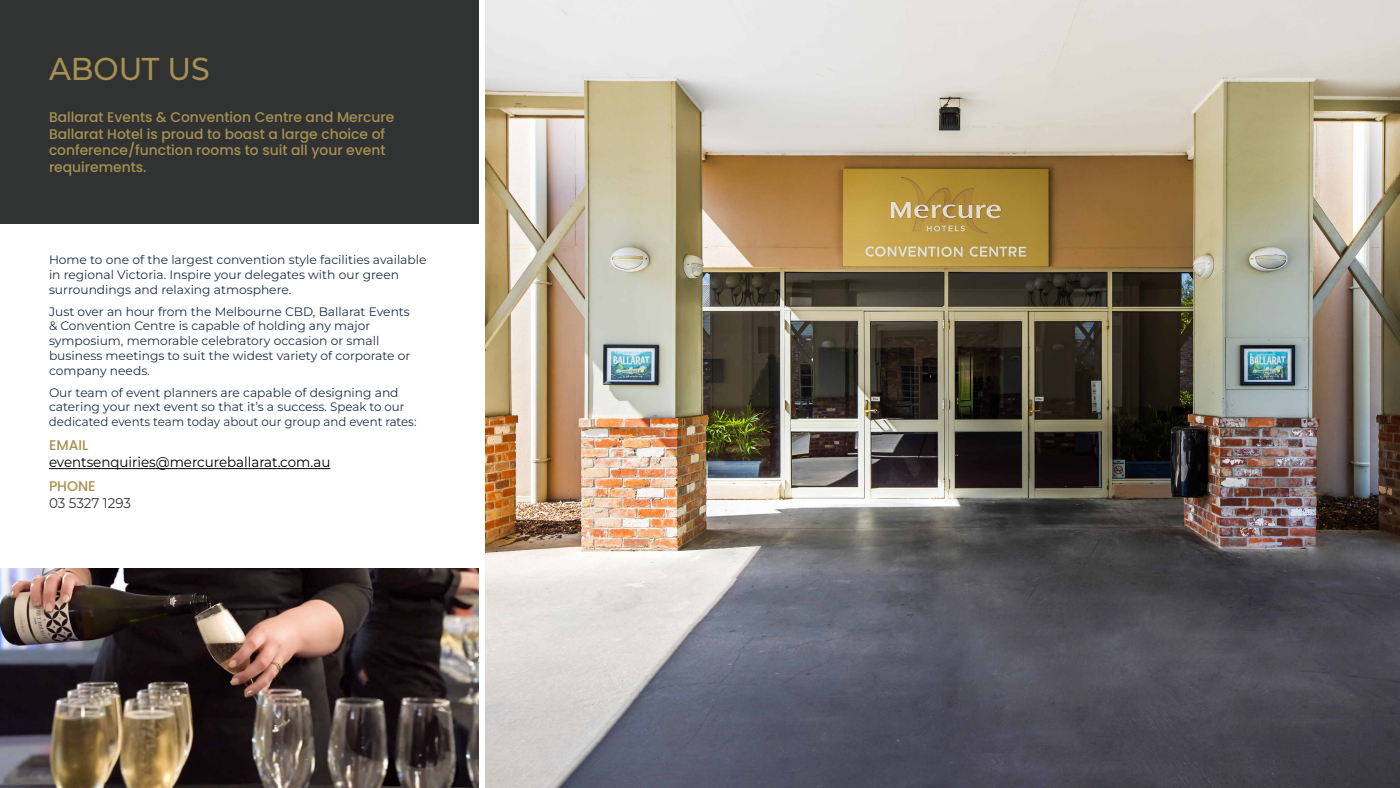
<style>
.page{position:relative;width:1400px;height:788px;background:#fff}
.page>*{position:absolute;margin:0;border:0;box-sizing:border-box;transform-origin:0 0}
.t1{font:500 31.5px "Montserrat";color:#a69052;scale:.95 1}
.t2{font:500 14px/16.8px "Poppins";color:#a69052}
.t3{font:14px "Montserrat";color:#000;scale:.96 1}
.t4{font:14px "Montserrat";letter-spacing:-.005em;color:#313232;scale:.96 1}
.t5{font:12.25px/14.7px "Montserrat";color:#1d3142}
</style>
<div class="page">
<div style="left:0;top:0;width:478px;height:223px;background:#313232"></div>
<img style="left:485px;top:0;width:915px;height:788px">
<hr style="left:49px;top:468px;width:281px;height:1px;background:#000">
<img style="left:0;top:568px;width:478px;height:220px">
<h1 class="t1" style="left:49px;top:46px;width:171px">ABOUT US</h1>
<p class="t2" style="left:49px;top:109px;width:347px">Ballarat Events &amp; Convention Centre and Mercure Ballarat Hotel is proud to boast a large choice of conference/function rooms to suit all your event requirements.</p>
<p class="t5" style="left:49px;top:252px;width:379px">Home to one of the largest convention style facilities available in regional Victoria. Inspire your delegates with our green surroundings and relaxing atmosphere.</p>
<p class="t5" style="left:49px;top:304px;width:363px">Just over an hour from the Melbourne CBD, Ballarat Events &amp; Convention Centre is capable of holding any major symposium, memorable celebratory occasion or small business meetings to suit the widest variety of corporate or company needs.</p>
<p class="t5" style="left:49px;top:384px;width:369px">Our team of event planners are capable of designing and catering your next event so that it’s a success. Speak to our dedicated events team today about our group and event rates:</p>
<p class="t2" style="left:49px;top:437px;width:41px">EMAIL</p>
<p class="t3" style="left:49px;top:453px;width:295px">eventsenquiries@mercureballarat.com.au</p>
<p class="t2" style="left:49px;top:478px;width:48px">PHONE</p>
<p class="t4" style="left:49px;top:494px;width:87px">03 5327 1293</p>
</div>
